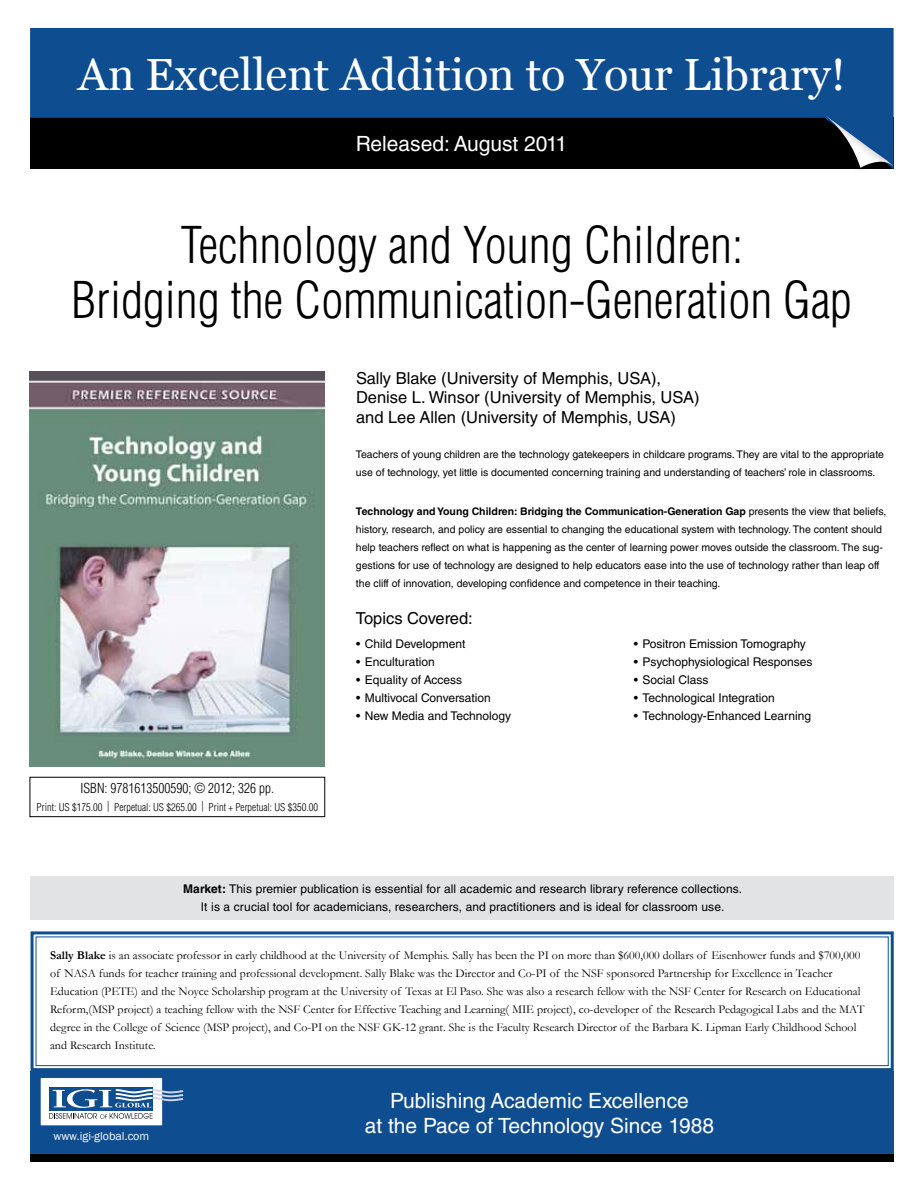
<style>
.page{position:relative;width:918px;height:1188px;background:#fff}
.page>*{position:absolute;margin:0;border:0;box-sizing:border-box;transform-origin:0 0}
.t1{font:300 condensed 49.5px/55.5px "Helvetica LT Std";color:#000;text-align:center}
.t2{font:45px "Vani";color:#fff}
.t3{font:21px/25.2px "Helvetica LT Std";color:#fff;text-align:center}
.t4{font:16.5px/19.8px "Helvetica LT Std";color:#000}
.t5{font:300 condensed 13.5px "Helvetica LT Std";color:#000}
.t6{font:12px/18px "Garamond";color:#000}
.t7{font:12px/18px "Helvetica LT Std";color:#000;text-align:center}
.t8{font:12px "Franklin Gothic";color:#fff}
.t9{font:10.5px/18px "Helvetica LT Std";color:#000}
.t10{font:300 condensed 10.5px "Helvetica LT Std";color:#000}
.s1{font-weight:700}
</style>
<div class="page">
<div style="left:31px;top:876px;width:863px;height:44px;background:#e2e3e4"></div>
<div style="left:30px;top:1071px;width:864px;height:83px;background:#0f4d91"></div>
<div style="left:40px;top:1078px;width:123px;height:48px;background:#fff"></div>
<div style="left:40px;top:1077px;width:123px;height:49px;border:1px solid #0e4d90"></div>
<div style="left:49px;top:1087px;width:103px;height:23px;background:#0e4d90"></div>
<svg style="left:49px;top:1089px;width:134px;height:30px"></svg>
<svg style="left:30px;top:28px;width:864px;height:141px;background:#09325f"></svg>
<div style="left:816px;top:111px;width:78px;height:63px;background:#000;opacity:.2"></div>
<svg style="left:824px;top:115px;width:69px;height:53px;background:#2f4d6d"></svg>
<svg style="left:30px;top:931px;width:864px;height:140px"></svg>
<div style="left:36px;top:936px;width:853px;height:130px;border:1px solid #0f4d91"></div>
<img style="left:29px;top:371px;width:296px;height:395px">
<div style="left:30px;top:777px;width:295px;height:40px;border:1px solid #000"></div>
<div style="left:30px;top:1154px;width:864px;height:8px;background:#000"></div>
<h2 class="t2" style="left:78px;top:48px;width:769px">An Excellent Addition to Your Library!</h2>
<h3 class="t3" style="left:356px;top:131px;width:213px">Released: August 2011</h3>
<h1 class="t1" style="left:72px;top:217px;width:782px">Technology and Young Children:<br>Bridging the Communication-Generation Gap</h1>
<p class="t5" style="left:81px;top:779px;width:195px">ISBN: 9781613500590; © 2012; 326 pp.</p>
<p class="t10" style="left:37px;top:800px;width:283px">Print: US $175.00 | Perpetual: US $265.00 | Print + Perpetual: US $350.00</p>
<h3 class="t4" style="left:356px;top:368px;width:345px">Sally Blake (University of Memphis, USA),<br>Denise L. Winsor (University of Memphis, USA) and Lee Allen (University of Memphis, USA)</h3>
<p class="t9" style="left:356px;top:445px;width:529px">Teachers of young children are the technology gatekeepers in childcare programs. They are vital to the appropriate use of technology, yet little is documented concerning training and understanding of teachers’ role in classrooms.</p>
<p class="t9" style="left:356px;top:502px;width:532px"><span class="s1">Technology and Young Children: Bridging the Communication-Generation Gap</span> presents the view that beliefs, history, research, and policy are essential to changing the educational system with technology. The content should help teachers reflect on what is happening as the center of learning power moves outside the classroom. The sug&shy;gestions for use of technology are designed to help educators ease into the use of technology rather than leap off the cliff of innovation, developing confidence and competence in their teaching.</p>
<h3 class="t4" style="left:356px;top:609px;width:118px">Topics Covered:</h3>
<p class="t7" style="left:356px;top:634px;width:111px">• Child Development</p>
<p class="t7" style="left:356px;top:652px;width:80px">• Enculturation</p>
<p class="t7" style="left:356px;top:670px;width:108px">• Equality of Access</p>
<p class="t7" style="left:356px;top:688px;width:136px">• Multivocal Conversation</p>
<p class="t7" style="left:356px;top:706px;width:157px">• New Media and Technology</p>
<p class="t7" style="left:634px;top:634px;width:173px">• Positron Emission Tomography</p>
<p class="t7" style="left:634px;top:652px;width:180px">• Psychophysiological Responses</p>
<p class="t7" style="left:634px;top:670px;width:76px">• Social Class</p>
<p class="t7" style="left:634px;top:688px;width:142px">• Technological Integration</p>
<p class="t7" style="left:634px;top:706px;width:179px">• Technology-Enhanced Learning</p>
<p class="t7" style="left:183px;top:880px;width:560px"><span class="s1">Market:</span> This premier publication is essential for all academic and research library reference collections.<br>It is a crucial tool for academicians, researchers, and practitioners and is ideal for classroom use.</p>
<p class="t6" style="left:50px;top:946px;width:816px"><span class="s1">Sally Blake</span> is an associate professor in early childhood at the University of Memphis. Sally has been the PI on more than $600,000 dollars of Eisenhower funds and $700,000 of NASA funds for teacher training and professional development. Sally Blake was the Director and Co-PI of the NSF sponsored Partnership for Excellence in Teacher Education (PETE) and the Noyce Scholarship program at the University of Texas at El Paso. She was also a research fellow with the NSF Center for Research on Educational Reform,(MSP project) a teaching fellow with the NSF Center for Effective Teaching and Learning( MIE project), co-developer of the Research Pedagogical Labs and the MAT degree in the College of Science (MSP project), and Co-PI on the NSF GK-12 grant. She is the Faculty Research Director of the Barbara K. Lipman Early Childhood School and Research Institute.</p>
<p class="t8" style="left:53px;top:1128px;width:97px">www.igi-global.com</p>
<h3 class="t3" style="left:365px;top:1088px;width:351px">Publishing Academic Excellence<br>at the Pace of Technology Since 1988</h3>
</div>
